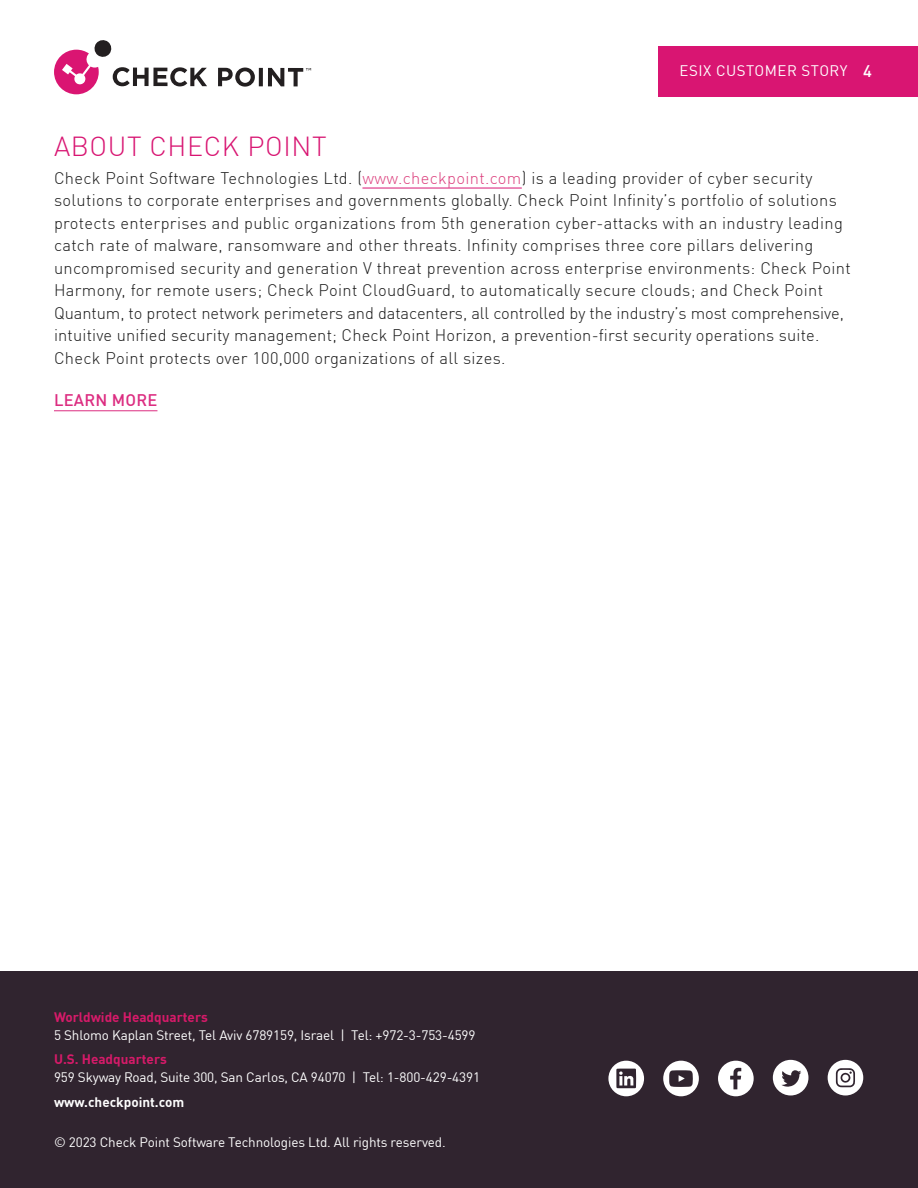
<style>
.page{position:relative;width:918px;height:1188px;background:#fff}
.page>*{position:absolute;margin:0;border:0;box-sizing:border-box;transform-origin:0 0}
.t1{font:300 27px "DIN Pro";letter-spacing:.025em;color:#d81572}
.Body_Copy{font:300 16.5px/22.5px "DIN Pro";letter-spacing:.02em;color:#1a1a1a}
.Body_Copy-2{font:500 16.5px "DIN Pro";letter-spacing:.015em;color:#dc2d81}
.t2{font:15px "DIN Pro";letter-spacing:.035em;color:#fff}
.t3{font:13.5px/18px "DIN Pro";letter-spacing:-.01em;color:#fff}
.t4{font:700 13.5px "DIN Pro";color:#fff}
.s1{font-weight:500;font-size:16.5px}
.s2{color:#dc3f7d}
.s3{font-weight:700;color:#d61a69}
</style>
<div class="page">
<svg style="left:218px;top:68px;width:37px;height:19px"></svg>
<svg style="left:259px;top:68px;width:4px;height:18px"></svg>
<svg style="left:54px;top:40px;width:153px;height:54px"></svg>
<svg style="left:268px;top:68px;width:43px;height:18px"></svg>
<div style="left:658px;top:46px;width:260px;height:51px;background:#d91572"></div>
<div style="left:0;top:972px;width:918px;height:216px;background:#30242f"></div>
<svg style="left:608px;top:1061px;width:36px;height:35px"></svg>
<svg style="left:663px;top:1061px;width:36px;height:35px"></svg>
<svg style="left:718px;top:1061px;width:36px;height:35px"></svg>
<svg style="left:773px;top:1060px;width:35px;height:35px"></svg>
<svg style="left:828px;top:1060px;width:35px;height:35px"></svg>
<hr style="left:362px;top:188px;width:160px;height:1px;background:#d91573">
<hr style="left:54px;top:410px;width:103px;height:1px;background:#dc2d81">
<p class="t2" style="left:680px;top:59px;width:194px">ESIX CUSTOMER STORY <span class="s1">4</span></p>
<p class="t1" style="left:54px;top:125px;width:274px">ABOUT CHECK POINT</p>
<p class="Body_Copy" style="left:54px;top:165px;width:798px">Check Point Software Technologies Ltd. (<span class="s2">www.checkpoint.com</span>) is a leading provider of cyber security solutions to corporate enterprises and governments globally. Check Point Infinity’s portfolio of solutions protects enterprises and public organizations from 5th generation cyber-attacks with an industry leading catch rate of malware, ransomware and other threats. Infinity comprises three core pillars delivering uncompromised security and generation V threat prevention across enterprise environments: Check Point Harmony, for remote users; Check Point CloudGuard, to automatically secure clouds; and Check Point Quantum, to protect network perimeters and datacenters, all controlled by the industry’s most comprehensive, intuitive unified security management; Check Point Horizon, a prevention-first security operations suite.<br>Check Point protects over 100,000 organizations of all sizes.</p>
<p class="Body_Copy-2" style="left:54px;top:388px;width:105px">LEARN MORE</p>
<p class="t3" style="left:54px;top:1007px;width:423px"><span class="s3">Worldwide Headquarters<br></span>5 Shlomo Kaplan Street, Tel Aviv 6789159, Israel | Tel: +972-3-753-4599</p>
<p class="t3" style="left:54px;top:1050px;width:428px"><span class="s3">U.S. Headquarters<br></span>959 Skyway Road, Suite 300, San Carlos, CA 94070 | Tel: 1-800-429-4391</p>
<p class="t4" style="left:54px;top:1092px;width:132px">www.checkpoint.com</p>
<p class="t3" style="left:54px;top:1133px;width:393px">© 2023 Check Point Software Technologies Ltd. All rights reserved.</p>
</div>
